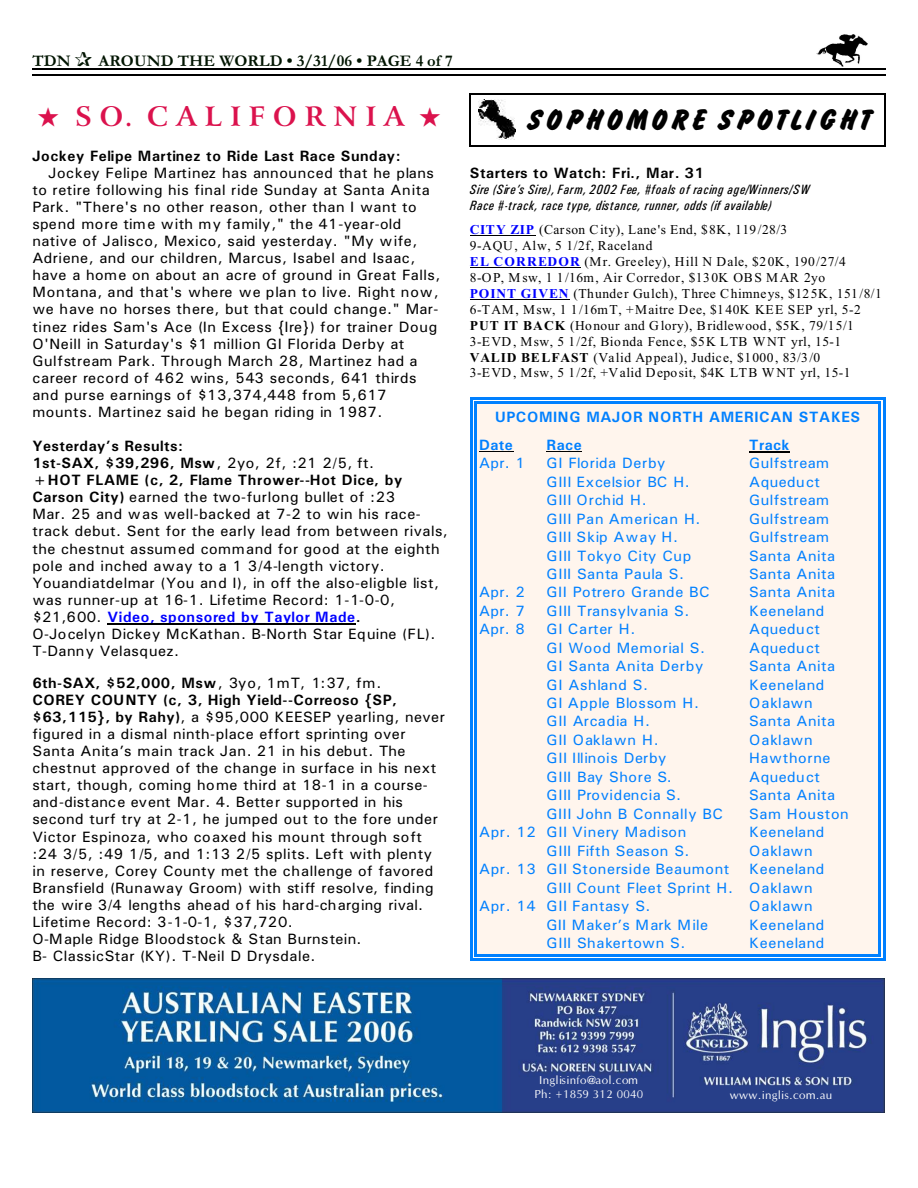
<style>
.page{position:relative;width:918px;height:1188px;background:#fff}
.page>*{position:absolute;margin:0;border:0;box-sizing:border-box;transform-origin:0 0}
.t1{font:31.35px "Brush Hand";letter-spacing:.095em;color:#000}
.t2{font:700 27px "Arrus BT";letter-spacing:.3em;color:#db124d}
.t3{font:700 16.5px "Garamond";letter-spacing:.005em;color:#001400}
.t4{font:15px/17.1px "Univers";letter-spacing:.03em;color:#000}
.t5{font:15px "Univers";letter-spacing:.04em;color:#0080ff}
.t6{font:700 15px "Univers";letter-spacing:.035em;color:#000}
.t7{font:700 15px/28.2px "Univers";letter-spacing:.04em;color:#0080ff}
.t8{font:15px "Univers";letter-spacing:.06em;color:#0080ff}
.t9{font:15px "Univers";letter-spacing:.01em;color:#0080ff}
.t10{font:13.5px/15.9px "Times New Roman";letter-spacing:.035em;color:#000}
.t11{font:italic 13.5px/16px "Univers Condensed";letter-spacing:.04em;color:#000}
.t12{font:12px/14.1px "Optane";letter-spacing:.015em;color:#fff;text-align:center}
.s1{font-weight:700}
.s2{font-weight:700;color:#00f}
</style>
<div class="page">
<img style="left:817px;top:35px;width:51px;height:31px">
<hr style="left:32px;top:68px;width:853px;height:1px;background:#000">
<hr style="left:32px;top:75px;width:853px;height:1px;background:#000">
<img style="left:478px;top:99px;width:38px;height:41px">
<hr style="left:470px;top:93px;width:1px;height:54px;background:#000">
<hr style="left:884px;top:93px;width:1px;height:54px;background:#000">
<hr style="left:470px;top:93px;width:415px;height:1px;background:#000">
<hr style="left:470px;top:145px;width:415px;height:2px;background:#000">
<div style="left:474px;top:401px;width:407px;height:556px;background:#fff5ed"></div>
<hr style="left:479px;top:451px;width:35px;height:1px;background:#000">
<hr style="left:547px;top:451px;width:35px;height:1px;background:#000">
<hr style="left:749px;top:451px;width:41px;height:2px;background:#000">
<hr style="left:474px;top:401px;width:3px;height:556px;background:#0080ff">
<hr style="left:878px;top:401px;width:3px;height:556px;background:#0080ff">
<hr style="left:474px;top:401px;width:407px;height:3px;background:#0080ff">
<hr style="left:474px;top:954px;width:407px;height:3px;background:#0080ff">
<hr style="left:470px;top:397px;width:3px;height:564px;background:#0080ff">
<hr style="left:883px;top:397px;width:2px;height:564px;background:#0080ff">
<hr style="left:470px;top:397px;width:415px;height:3px;background:#0080ff">
<hr style="left:470px;top:958px;width:415px;height:3px;background:#0080ff">
<hr style="left:107px;top:624px;width:249px;height:1px;background:#000">
<hr style="left:470px;top:235px;width:65px;height:1px;background:#000">
<hr style="left:470px;top:267px;width:111px;height:1px;background:#000">
<hr style="left:470px;top:299px;width:100px;height:1px;background:#000">
<img style="left:32px;top:979px;width:852px;height:133px">
<p class="t3" style="left:32px;top:55px;width:40px">TDN</p>
<p class="t3" style="left:98px;top:55px;width:356px">AROUND THE WORLD • 3/31/06 • PAGE 4 of 7</p>
<h2 class="t2" style="left:38px;top:106px;width:405px">★ SO. CALIFORNIA ★</h2>
<h1 class="t1" style="left:527px;top:104px;width:346px">SOPHOMORE SPOTLIGHT</h1>
<p class="t6" style="left:32px;top:150px;width:370px">Jockey Felipe Martinez to Ride Last Race Sunday:</p>
<p class="t4" style="left:32px;top:165px;width:409px;text-indent:16px">Jockey Felipe Martinez has announced that he plans to retire following his final ride Sunday at Santa Anita Park. "There's no other reason, other than I want to spend more time with my family," the 41-year-old native of Jalisco, Mexico, said yesterday. "My wife, Adriene, and our children, Marcus, Isabel and Isaac, have a home on about an acre of ground in Great Falls, Montana, and that's where we plan to live. Right now, we have no horses there, but that could change." Mar&shy;tinez rides Sam's Ace (In Excess {Ire}) for trainer Doug O'Neill in Saturday's $1 million GI Florida Derby at Gulfstream Park. Through March 28, Martinez had a career record of 462 wins, 543 seconds, 641 thirds and purse earnings of $13,374,448 from 5,617 mounts. Martinez said he began riding in 1987.</p>
<p class="t4" style="left:32px;top:439px;width:417px"><span class="s1">Yesterday’s Results:<br>1st-SAX, $39,296, Msw</span>, 2yo, 2f, :21 2/5, ft.<br><span class="s1">+HOT FLAME (c, 2, Flame Thrower--Hot Dice, by Carson City)</span> earned the two-furlong bullet of :23<br>Mar. 25 and was well-backed at 7-2 to win his race&shy;track debut. Sent for the early lead from between rivals, the chestnut assumed command for good at the eighth pole and inched away to a 1 3/4-length victory.<br>Youandiatdelmar (You and I), in off the also-eligble list, was runner-up at 16-1. Lifetime Record: 1-1-0-0, $21,600. <span class="s2">Video, sponsored by Taylor Made</span><span class="s1">.<br></span>O-Jocelyn Dickey McKathan. B-North Star Equine (FL).<br>T-Danny Velasquez.</p>
<p class="t4" style="left:32px;top:675px;width:414px"><span class="s1">6th-SAX, $52,000, Msw</span>, 3yo, 1mT, 1:37, fm.<br><span class="s1">COREY COUNTY (c, 3, High Yield--Correoso {SP, $63,115}, by Rahy)</span>, a $95,000 KEESEP yearling, never figured in a dismal ninth-place effort sprinting over Santa Anita’s main track Jan. 21 in his debut. The chestnut approved of the change in surface in his next start, though, coming home third at 18-1 in a course&shy;and-distance event Mar. 4. Better supported in his second turf try at 2-1, he jumped out to the fore under Victor Espinoza, who coaxed his mount through soft :24 3/5, :49 1/5, and 1:13 2/5 splits. Left with plenty in reserve, Corey County met the challenge of favored Bransfield (Runaway Groom) with stiff resolve, finding the wire 3/4 lengths ahead of his hard-charging rival.<br>Lifetime Record: 3-1-0-1, $37,720.<br>O-Maple Ridge Bloodstock &amp; Stan Burnstein.<br>B- ClassicStar (KY). T-Neil D Drysdale.</p>
<p class="t6" style="left:470px;top:168px;width:236px">Starters to Watch: Fri., Mar. 31</p>
<p class="t11" style="left:470px;top:183px;width:341px">Sire (Sire’s Sire), Farm, 2002 Fee, #foals of racing age/Winners/SW<br>Race #-track, race type, distance, runner, odds (if available)</p>
<p class="t10" style="left:470px;top:223px;width:414px"><span class="s2">CITY ZIP</span> (Carson City), Lane's End, $8K, 119/28/3<br>9-AQU, Alw, 5 1/2f, Raceland<br><span class="s2">EL CORREDOR</span> (Mr. Greeley), Hill N Dale, $20K, 190/27/4<br>8-OP, Msw, 1 1/16m, Air Corredor, $130K OBS MAR 2yo<br><span class="s2">POINT GIVEN</span> (Thunder Gulch), Three Chimneys, $125K, 151/8/1<br>6-TAM, Msw, 1 1/16mT, +Maitre Dee, $140K KEE SEP yrl, 5-2<br><span class="s1">PUT IT BACK</span> (Honour and Glory), Bridlewood, $5K, 79/15/1<br>3-EVD, Msw, 5 1/2f, Bionda Fence, $5K LTB WNT yrl, 15-1<br><span class="s1">VALID BELFAST</span> (Valid Appeal), Judice, $1000, 83/3/0<br>3-EVD, Msw, 5 1/2f, +Valid Deposit, $4K LTB WNT yrl, 15-1</p>
<p class="t7" style="left:479px;top:404px;width:383px;text-indent:16px">UPCOMING MAJOR NORTH AMERICAN STAKES<br>Date</p>
<p class="t7" style="left:547px;top:432px;width:37px">Race</p>
<p class="t7" style="left:749px;top:432px;width:42px">Track</p>
<p class="t5" style="left:479px;top:458px;width:47px">Apr. 1</p>
<p class="t5" style="left:547px;top:458px;width:120px">GI Florida Derby</p>
<p class="t5" style="left:749px;top:458px;width:82px">Gulfstream</p>
<p class="t5" style="left:547px;top:476px;width:145px">GIII Excelsior BC H.</p>
<p class="t5" style="left:749px;top:476px;width:72px">Aqueduct</p>
<p class="t5" style="left:547px;top:495px;width:102px">GIII Orchid H.</p>
<p class="t5" style="left:749px;top:495px;width:82px">Gulfstream</p>
<p class="t5" style="left:547px;top:513px;width:155px">GIII Pan American H.</p>
<p class="t5" style="left:749px;top:513px;width:82px">Gulfstream</p>
<p class="t5" style="left:547px;top:532px;width:133px">GIII Skip Away H.</p>
<p class="t5" style="left:749px;top:532px;width:82px">Gulfstream</p>
<p class="t5" style="left:547px;top:550px;width:146px">GIII Tokyo City Cup</p>
<p class="t5" style="left:749px;top:550px;width:87px">Santa Anita</p>
<p class="t5" style="left:547px;top:569px;width:139px">GIII Santa Paula S.</p>
<p class="t5" style="left:749px;top:569px;width:87px">Santa Anita</p>
<p class="t5" style="left:479px;top:587px;width:47px">Apr. 2</p>
<p class="t5" style="left:547px;top:587px;width:164px">GII Potrero Grande BC</p>
<p class="t5" style="left:749px;top:587px;width:87px">Santa Anita</p>
<p class="t5" style="left:479px;top:605px;width:47px">Apr. 7</p>
<p class="t5" style="left:547px;top:605px;width:144px">GIII Transylvania S.</p>
<p class="t5" style="left:749px;top:605px;width:77px">Keeneland</p>
<p class="t5" style="left:479px;top:624px;width:47px">Apr. 8</p>
<p class="t5" style="left:547px;top:624px;width:90px">GI Carter H.</p>
<p class="t5" style="left:749px;top:624px;width:72px">Aqueduct</p>
<p class="t5" style="left:547px;top:642px;width:160px">GI Wood Memorial S.</p>
<p class="t5" style="left:749px;top:642px;width:72px">Aqueduct</p>
<p class="t5" style="left:547px;top:661px;width:158px">GI Santa Anita Derby</p>
<p class="t5" style="left:749px;top:661px;width:87px">Santa Anita</p>
<p class="t5" style="left:547px;top:679px;width:103px">GI Ashland S.</p>
<p class="t5" style="left:749px;top:679px;width:77px">Keeneland</p>
<p class="t5" style="left:547px;top:698px;width:154px">GI Apple Blossom H.</p>
<p class="t8" style="left:749px;top:698px;width:65px">Oaklawn</p>
<p class="t5" style="left:547px;top:716px;width:105px">GII Arcadia H.</p>
<p class="t5" style="left:749px;top:716px;width:87px">Santa Anita</p>
<p class="t5" style="left:547px;top:735px;width:114px">GII Oaklawn H.</p>
<p class="t8" style="left:749px;top:735px;width:65px">Oaklawn</p>
<p class="t5" style="left:547px;top:753px;width:121px">GII Illinois Derby</p>
<p class="t5" style="left:749px;top:753px;width:83px">Hawthorne</p>
<p class="t5" style="left:547px;top:772px;width:127px">GIII Bay Shore S.</p>
<p class="t5" style="left:749px;top:772px;width:72px">Aqueduct</p>
<p class="t5" style="left:547px;top:790px;width:136px">GIII Providencia S.</p>
<p class="t5" style="left:749px;top:790px;width:87px">Santa Anita</p>
<p class="t5" style="left:547px;top:808px;width:178px">GIII John B Connally BC</p>
<p class="t5" style="left:749px;top:808px;width:101px">Sam Houston</p>
<p class="t5" style="left:479px;top:827px;width:209px">Apr. 12 GII Vinery Madison</p>
<p class="t5" style="left:749px;top:827px;width:77px">Keeneland</p>
<p class="t5" style="left:547px;top:845px;width:144px">GIII Fifth Season S.</p>
<p class="t8" style="left:749px;top:845px;width:65px">Oaklawn</p>
<p class="t5" style="left:479px;top:864px;width:252px">Apr. 13 GII Stonerside Beaumont</p>
<p class="t5" style="left:749px;top:864px;width:77px">Keeneland</p>
<p class="t5" style="left:547px;top:882px;width:268px">GIII Count Fleet Sprint H. Oaklawn</p>
<p class="t5" style="left:479px;top:901px;width:173px">Apr. 14 GII Fantasy S.</p>
<p class="t8" style="left:749px;top:901px;width:65px">Oaklawn</p>
<p class="t9" style="left:547px;top:919px;width:163px">GII Maker’s Mark Mile</p>
<p class="t5" style="left:749px;top:919px;width:77px">Keeneland</p>
<p class="t5" style="left:547px;top:938px;width:140px">GIII Shakertown S.</p>
<p class="t5" style="left:749px;top:938px;width:77px">Keeneland</p>
<p class="t12" style="left:534px;top:1073px;width:111px">Inglisinfo@aol.com<br>Ph: +1859 312 0040</p>
<p class="t12" style="left:730px;top:1087px;width:104px">www.inglis.com.au</p>
</div>
